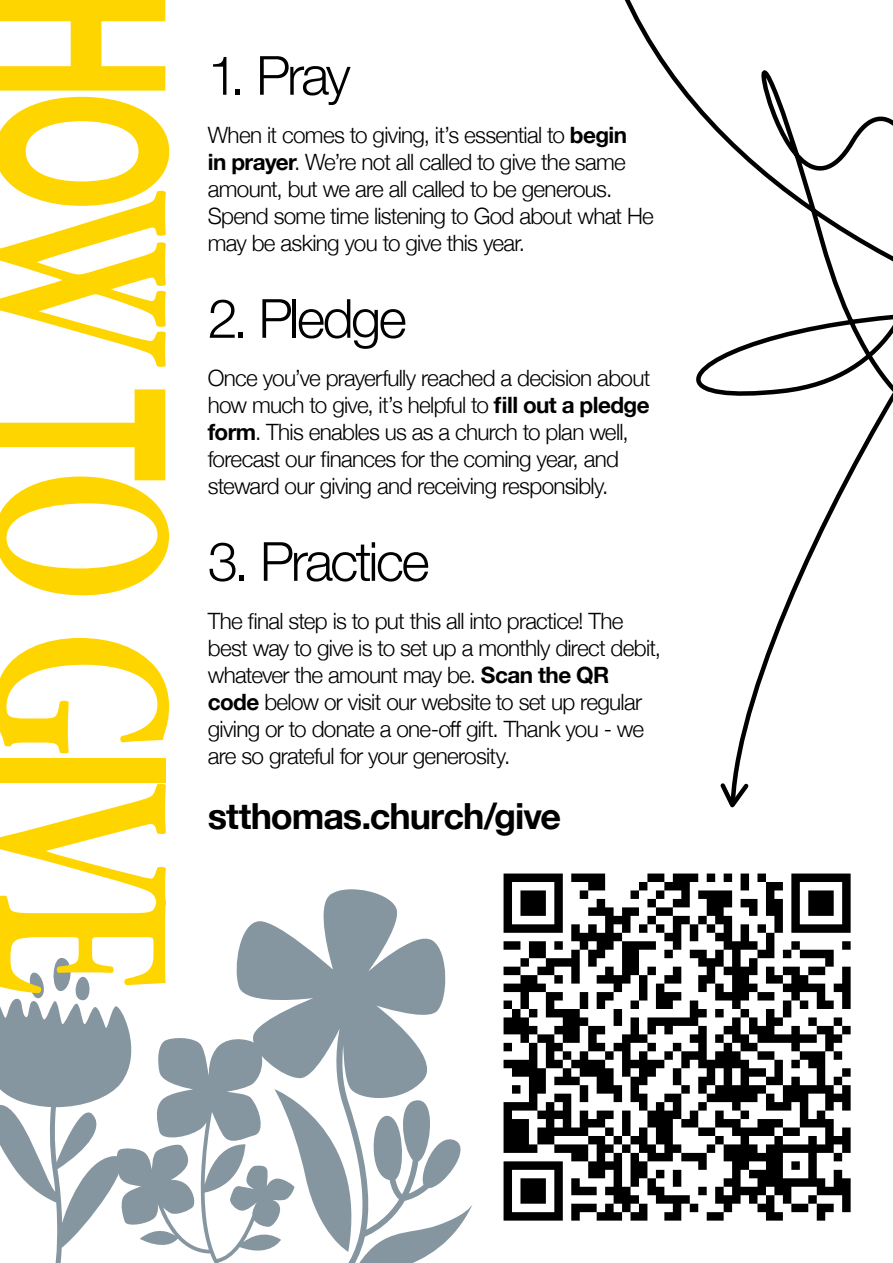
<style>
.page{position:relative;width:893px;height:1263px;background:#fff}
.page>*{position:absolute;margin:0;border:0;box-sizing:border-box;transform-origin:0 0}
.t1{font:700 251.7px "Adobe Garamond Pro";color:#ffd500;scale:.67 1}
.t2{font:300 54px "Helvetica Neue";letter-spacing:-.05em;color:#000}
.t3{font:700 36px "Helvetica Neue";letter-spacing:-.025em;color:#000}
.t4{font:300 22.5px/27px "Helvetica Neue";letter-spacing:-.03em;color:#000}
.s1{font-family:"Helvetica Neue";font-size:232.95px}
.s2{font-weight:700}
</style>
<div class="page">
<svg style="left:504px;top:873px;width:347px;height:347px"></svg>
<svg style="left:624px;top:0;width:269px;height:779px"></svg>
<svg style="left:0;top:958px;width:232px;height:305px"></svg>
<svg style="left:232px;top:889px;width:241px;height:374px"></svg>
<svg style="left:720px;top:779px;width:29px;height:29px"></svg>
<h1 class="t1" style="left:225px;top:-14px;width:1505px;rotate:90deg"><span class="s1">HO</span>W<span class="s1">T</span>O G<span class="s1">I</span>VE</h1>
<h2 class="t2" style="left:208px;top:32px;width:144px">1. Pray</h2>
<p class="t4" style="left:208px;top:120px;width:447px">When it comes to giving, it’s essential to <span class="s2">begin<br>in prayer</span>. We’re not all called to give the same amount, but we are all called to be generous.<br>Spend some time listening to God about what He may be asking you to give this year.</p>
<h2 class="t2" style="left:208px;top:275px;width:200px">2. Pledge</h2>
<p class="t4" style="left:208px;top:363px;width:444px">Once you’ve prayerfully reached a decision about how much to give, it’s helpful to <span class="s2">fill out a pledge form</span>. This enables us as a church to plan well, forecast our finances for the coming year, and steward our giving and receiving responsibly.</p>
<h2 class="t2" style="left:208px;top:518px;width:223px">3. Practice</h2>
<p class="t4" style="left:208px;top:606px;width:455px">The final step is to put this all into practice! The best way to give is to set up a monthly direct debit, whatever the amount may be. <span class="s2">Scan the QR code</span> below or visit our website to set up regular giving or to donate a one-off gift. Thank you - we are so grateful for your generosity.</p>
<h3 class="t3" style="left:208px;top:788px;width:355px">stthomas.church/give</h3>
</div>
